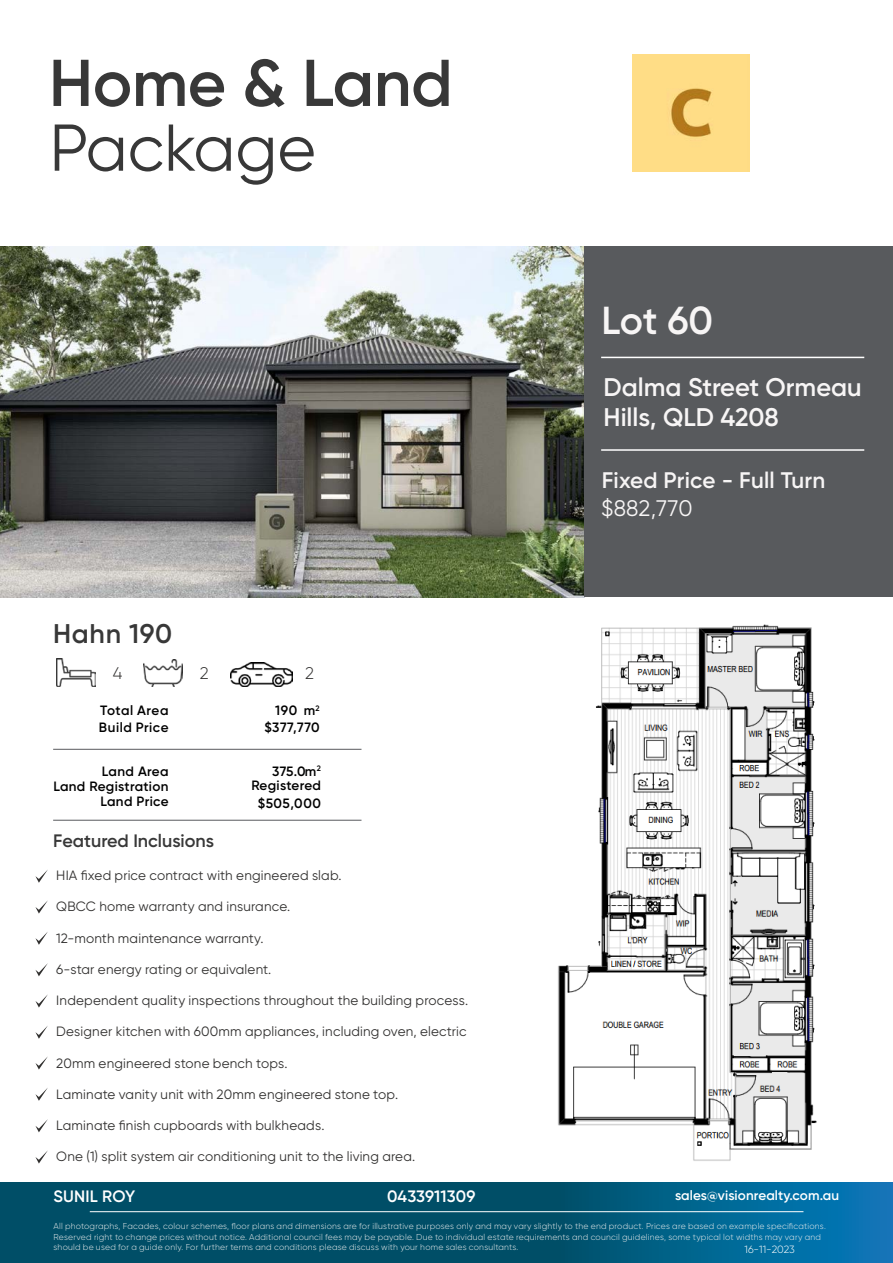
<style>
.page{position:relative;width:893px;height:1263px;background:#fff}
.page>*{position:absolute;margin:0;border:0;box-sizing:border-box;transform-origin:0 0}
.t1{font:600 66px "Gilroy";letter-spacing:-.005em;color:#383838}
.t2{font:66px "Gilroy";color:#383838}
.t3{font:600 39px "Gilroy";color:#f7f5f5}
.t4{font:600 27px "Gilroy";letter-spacing:.025em;color:#383838}
.t5{font:600 25.5px/30.6px "Gilroy";color:#f7f5f5}
.t6{font:600 22.5px "Gilroy";letter-spacing:.01em;color:#f7f5f5}
.t7{font:22.5px "Gilroy";letter-spacing:.005em;color:#f7f5f5}
.t8{font:600 18px "Gilroy";color:#383838}
.t9{font:300 16.8px "Gilroy";color:#31302f}
.t10{font:600 16.5px "Gilroy";letter-spacing:.01em;color:#fff}
.t11{font:13.5px "Gilroy";letter-spacing:.015em;color:#31302f}
.t12{font:600 13.5px/15px "Gilroy";letter-spacing:.025em;color:#000101;text-align:right}
.t13{font:600 13.5px "Gilroy";letter-spacing:.01em;color:#fff}
.t14{font:300 10.5px "Gilroy";letter-spacing:-.01em;color:#fff}
.t15{font:300 8.55px/10.2px "Gilroy";letter-spacing:.025em;color:#e8ebeb}
</style>
<div class="page">
<svg style="left:0;top:1182px;width:893px;height:81px;background:#015778"></svg>
<img style="left:0;top:247px;width:585px;height:350px">
<div style="left:585px;top:247px;width:308px;height:350px;background:#585a5d"></div>
<svg style="left:35px;top:870px;width:13px;height:13px"></svg>
<svg style="left:35px;top:900px;width:13px;height:13px"></svg>
<svg style="left:35px;top:932px;width:13px;height:13px"></svg>
<svg style="left:35px;top:963px;width:13px;height:13px"></svg>
<svg style="left:35px;top:994px;width:13px;height:13px"></svg>
<svg style="left:35px;top:1026px;width:13px;height:13px"></svg>
<svg style="left:35px;top:1056px;width:13px;height:13px"></svg>
<svg style="left:35px;top:1088px;width:13px;height:13px"></svg>
<svg style="left:35px;top:1119px;width:13px;height:13px"></svg>
<svg style="left:35px;top:1150px;width:13px;height:13px"></svg>
<hr style="left:601px;top:449px;width:263px;height:2px;background:#fff">
<hr style="left:601px;top:357px;width:263px;height:1px;background:#fff">
<img style="left:558px;top:624px;width:259px;height:537px">
<hr style="left:53px;top:820px;width:308px;height:1px;background:#585a5d">
<img style="left:143px;top:659px;width:39px;height:27px">
<img style="left:56px;top:658px;width:40px;height:28px">
<img style="left:230px;top:662px;width:63px;height:24px">
<hr style="left:53px;top:749px;width:308px;height:1px;background:#585a5d">
<img style="left:633px;top:54px;width:116px;height:117px">
<hr style="left:90px;top:1211px;width:713px;height:1px;background:#fff">
<h1 class="t1" style="left:49px;top:42px;width:405px">Home &amp; Land</h1>
<h1 class="t2" style="left:49px;top:107px;width:268px">Package</h1>
<h3 class="t4" style="left:53px;top:617px;width:121px">Hahn 190</h3>
<h3 class="t9" style="left:113px;top:662px;width:11px">4</h3>
<h3 class="t9" style="left:200px;top:662px;width:10px">2</h3>
<h3 class="t9" style="left:305px;top:662px;width:10px">2</h3>
<h3 class="t12" style="left:100px;top:703px;width:70px">Total Area</h3>
<h3 class="t12" style="left:275px;top:703px;width:46px">190 m<sup>2</sup></h3>
<h3 class="t12" style="left:99px;top:719px;width:71px">Build Price</h3>
<h3 class="t12" style="left:264px;top:719px;width:57px">$377,770</h3>
<h3 class="t12" style="left:53px;top:764px;width:117px">Land Area<br>Land Registration<br>Land Price</h3>
<h3 class="t8" style="left:53px;top:829px;width:162px">Featured Inclusions</h3>
<h3 class="t12" style="left:272px;top:764px;width:50px">375.0m<sup>2</sup></h3>
<h3 class="t12" style="left:251px;top:778px;width:71px">Registered</h3>
<h3 class="t12" style="left:258px;top:796px;width:65px">$505,000</h3>
<h3 class="t11" style="left:56px;top:867px;width:287px">HIA fixed price contract with engineered slab.</h3>
<h3 class="t11" style="left:56px;top:898px;width:235px">QBCC home warranty and insurance.</h3>
<h3 class="t11" style="left:56px;top:930px;width:209px">12-month maintenance warranty.</h3>
<h3 class="t11" style="left:56px;top:961px;width:217px">6-star energy rating or equivalent.</h3>
<h3 class="t11" style="left:56px;top:992px;width:413px">Independent quality inspections throughout the building process.</h3>
<h3 class="t11" style="left:56px;top:1023px;width:412px">Designer kitchen with 600mm appliances, including oven, electric</h3>
<h3 class="t11" style="left:56px;top:1054px;width:233px">20mm engineered stone bench tops.</h3>
<h3 class="t11" style="left:56px;top:1086px;width:343px">Laminate vanity unit with 20mm engineered stone top.</h3>
<h3 class="t11" style="left:56px;top:1117px;width:270px">Laminate finish cupboards with bulkheads.</h3>
<h3 class="t11" style="left:56px;top:1148px;width:360px">One (1) split system air conditioning unit to the living area.</h3>
<h2 class="t3" style="left:601px;top:296px;width:113px">Lot 60</h2>
<h3 class="t5" style="left:604px;top:371px;width:260px">Dalma Street Ormeau<br>Hills, QLD 4208</h3>
<h3 class="t6" style="left:602px;top:466px;width:225px">Fixed Price - Full Turn</h3>
<h3 class="t7" style="left:601px;top:494px;width:93px">$882,770</h3>
<h3 class="t10" style="left:53px;top:1186px;width:83px">SUNIL ROY</h3>
<h3 class="t10" style="left:387px;top:1186px;width:90px">0433911309</h3>
<h3 class="t13" style="left:675px;top:1186px;width:166px">sales@visionrealty.com.au</h3>
<p class="t15" style="left:53px;top:1221px;width:774px">All photographs, Facades, colour schemes, floor plans and dimensions are for illustrative purposes only and may vary slightly to the end product. Prices are based on example specifications.<br>Reserved right to change prices without notice. Additional council fees may be payable. Due to individual estate requirements and council guidelines, some typical lot widths may vary and should be used for a guide only. For further terms and conditions please discuss with your home sales consultants.</p>
<p class="t14" style="left:744px;top:1243px;width:52px">16-11-2023</p>
</div>
